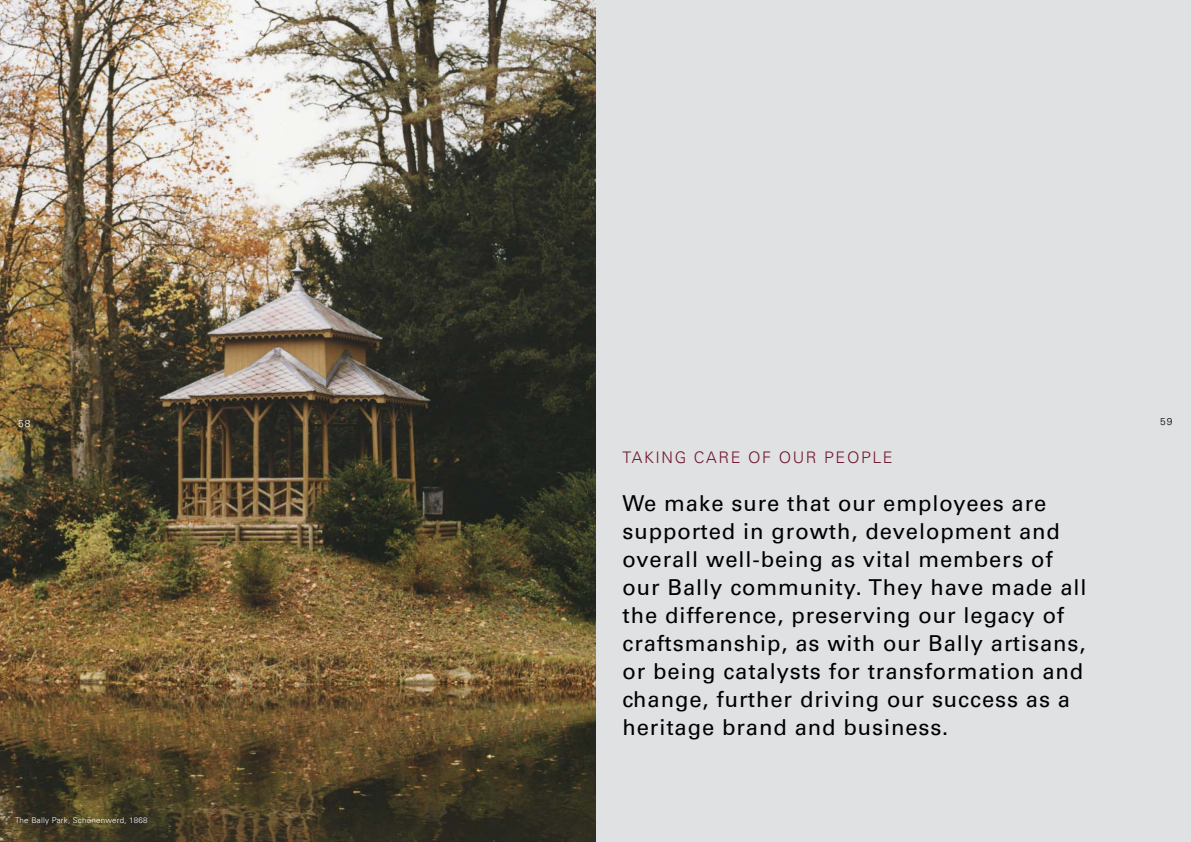
<style>
.page{position:relative;width:1191px;height:842px;background:#fff}
.page>*{position:absolute;margin:0;border:0;box-sizing:border-box;transform-origin:0 0}
.t1{font:22px/28px "Univers LT Pro 55 Roman";letter-spacing:.04em;color:#000}
.t2{font:300 16px "Univers LT Pro 45";letter-spacing:.1em;color:#70162e}
.t3{font:300 10px "Univers LT Pro 45";color:#fff}
.t4{font:300 10px "Univers LT Pro 45";color:#000}
.t5{font:300 8px "Univers LT Pro 45";letter-spacing:.03em;color:#fff}
</style>
<div class="page">
<div style="left:595px;top:0;width:596px;height:842px;background:#dfe1e3"></div>
<img style="left:0;top:0;width:595px;height:842px">
<p class="t3" style="left:18px;top:420px;width:14px">58</p>
<p class="t4" style="left:1160px;top:418px;width:14px">59</p>
<p class="t5" style="left:15px;top:817px;width:134px">The Bally Park, Schönenwerd, 1868</p>
<p class="t2" style="left:622px;top:452px;width:272px">TAKING CARE OF OUR PEOPLE</p>
<p class="t1" style="left:622px;top:492px;width:465px">We make sure that our employees are supported in growth, development and overall well-being as vital members of our Bally community. They have made all the difference, preserving our legacy of craftsmanship, as with our Bally artisans, or being catalysts for transformation and change, further driving our success as a heritage brand and business.</p>
</div>
